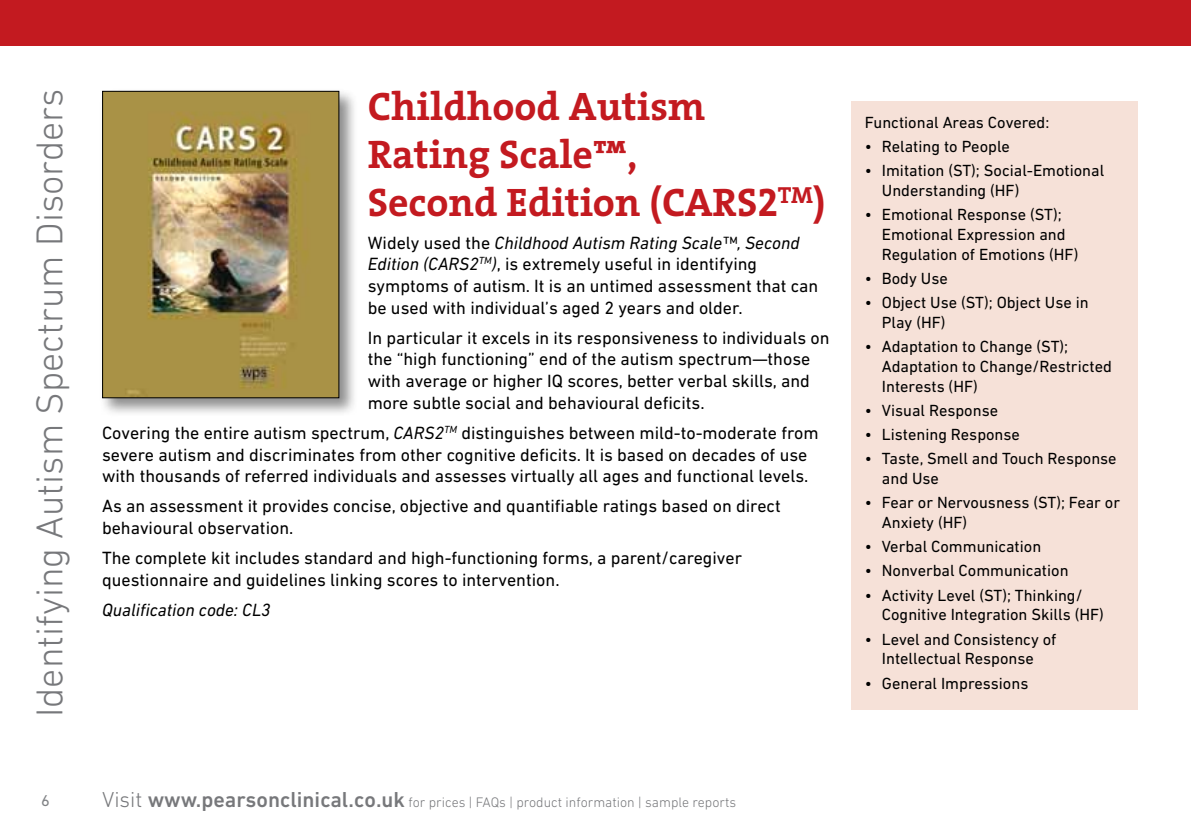
<style>
.page{position:relative;width:1191px;height:840px;background:#fff}
.page>*{position:absolute;margin:0;border:0;box-sizing:border-box;transform-origin:0 0}
.t1{font:700 40px/48px "The Serif";color:#c31a20}
.t2{font:300 38px "DIN Next LT Pro";color:#77787b}
.t3{font:18px/21.6px "DIN Next LT Pro";color:#000}
.t4{font:italic 18px "DIN Next LT Pro";color:#000}
.t5{font:16.4px/19.6px "DIN Next LT Pro";color:#000}
.t6{font:16px "DIN Next LT Pro";color:#808285}
.t7{font:300 14px "DIN Next LT Pro";color:#77787b}
.s1{font-family:"The Serif Bold Caps";font-weight:400}
.s2{font-style:italic}
.s3{font-size:22px}
.s4{font-weight:500;font-size:22px}
</style>
<div class="page">
<div style="left:0;top:0;width:1191px;height:45px;background:#c31a20"></div>
<div style="left:99px;top:88px;width:259px;height:329px;background:#000;opacity:.45"></div>
<img style="left:104px;top:93px;width:233px;height:303px">
<div style="left:102px;top:91px;width:237px;height:307px;border:1px solid #000"></div>
<div style="left:851px;top:101px;width:286px;height:608px;background:#f6e1d8"></div>
<h2 class="t2" style="left:28px;top:716px;width:629px;rotate:-90deg">Identifying Autism Spectrum Disorders</h2>
<p class="t6" style="left:41px;top:790px;width:10px">6</p>
<h1 class="t1" style="left:368px;top:81px;width:459px">Childhood Autism<br>Rating Scale™,<br>Second Edition (CARS<span class="s1">2</span><sup>TM</sup>)</h1>
<p class="t3" style="left:368px;top:231px;width:452px">Widely used the <span class="s2">Childhood Autism Rating Scale™, Second Edition (CARS2</span><sup>TM</sup><span class="s2">)</span>, is extremely useful in identifying symptoms of autism. It is an untimed assessment that can be used with individual’s aged 2 years and older.</p>
<p class="t3" style="left:368px;top:326px;width:463px">In particular it excels in its responsiveness to individuals on the “high functioning” end of the autism spectrum—those with average or higher IQ scores, better verbal skills, and more subtle social and behavioural deficits.</p>
<p class="t3" style="left:102px;top:421px;width:718px">Covering the entire autism spectrum, <span class="s2">CARS2</span><sup>TM</sup> distinguishes between mild-to-moderate from severe autism and discriminates from other cognitive deficits. It is based on decades of use with thousands of referred individuals and assesses virtually all ages and functional levels.</p>
<p class="t3" style="left:102px;top:495px;width:680px">As an assessment it provides concise, objective and quantifiable ratings based on direct behavioural observation.</p>
<p class="t3" style="left:102px;top:546px;width:641px">The complete kit includes standard and high-functioning forms, a parent/caregiver questionnaire and guidelines linking scores to intervention.</p>
<p class="t4" style="left:102px;top:599px;width:170px">Qualification code: CL3</p>
<p class="t7" style="left:102px;top:793px;width:635px"><span class="s3">Visit</span> <span class="s4">www.pearsonclinical.co.uk</span> for prices | FAQs | product information | sample reports</p>
<p class="t5" style="left:865px;top:112px;width:186px">Functional Areas Covered:</p>
<p class="t5" style="left:865px;top:136px;width:147px">• Relating to People</p>
<p class="t5" style="left:882px;top:161px;width:224px;text-indent:-17px">• Imitation (ST); Social-Emotional<br>Understanding (HF)</p>
<p class="t5" style="left:882px;top:204px;width:198px;text-indent:-17px">• Emotional Response (ST);<br>Emotional Expression and<br>Regulation of Emotions (HF)</p>
<p class="t5" style="left:865px;top:268px;width:84px">• Body Use</p>
<p class="t5" style="left:882px;top:292px;width:208px;text-indent:-17px">• Object Use (ST); Object Use in<br>Play (HF)</p>
<p class="t5" style="left:882px;top:336px;width:231px;text-indent:-17px">• Adaptation to Change (ST);<br>Adaptation to Change/Restricted<br>Interests (HF)</p>
<p class="t5" style="left:865px;top:400px;width:135px">• Visual Response</p>
<p class="t5" style="left:865px;top:424px;width:157px">• Listening Response</p>
<p class="t5" style="left:882px;top:448px;width:236px;text-indent:-17px">• Taste, Smell and Touch Response and Use</p>
<p class="t5" style="left:882px;top:492px;width:240px;text-indent:-17px">• Fear or Nervousness (ST); Fear or<br>Anxiety (HF)</p>
<p class="t5" style="left:865px;top:536px;width:178px">• Verbal Communication</p>
<p class="t5" style="left:865px;top:560px;width:205px">• Nonverbal Communication</p>
<p class="t5" style="left:882px;top:584px;width:223px;text-indent:-17px">• Activity Level (ST); Thinking/<br>Cognitive Integration Skills (HF)</p>
<p class="t5" style="left:865px;top:628px;width:193px;text-align:center">• Level and Consistency of<br>Intellectual Response</p>
<p class="t5" style="left:865px;top:672px;width:165px">• General Impressions</p>
</div>
